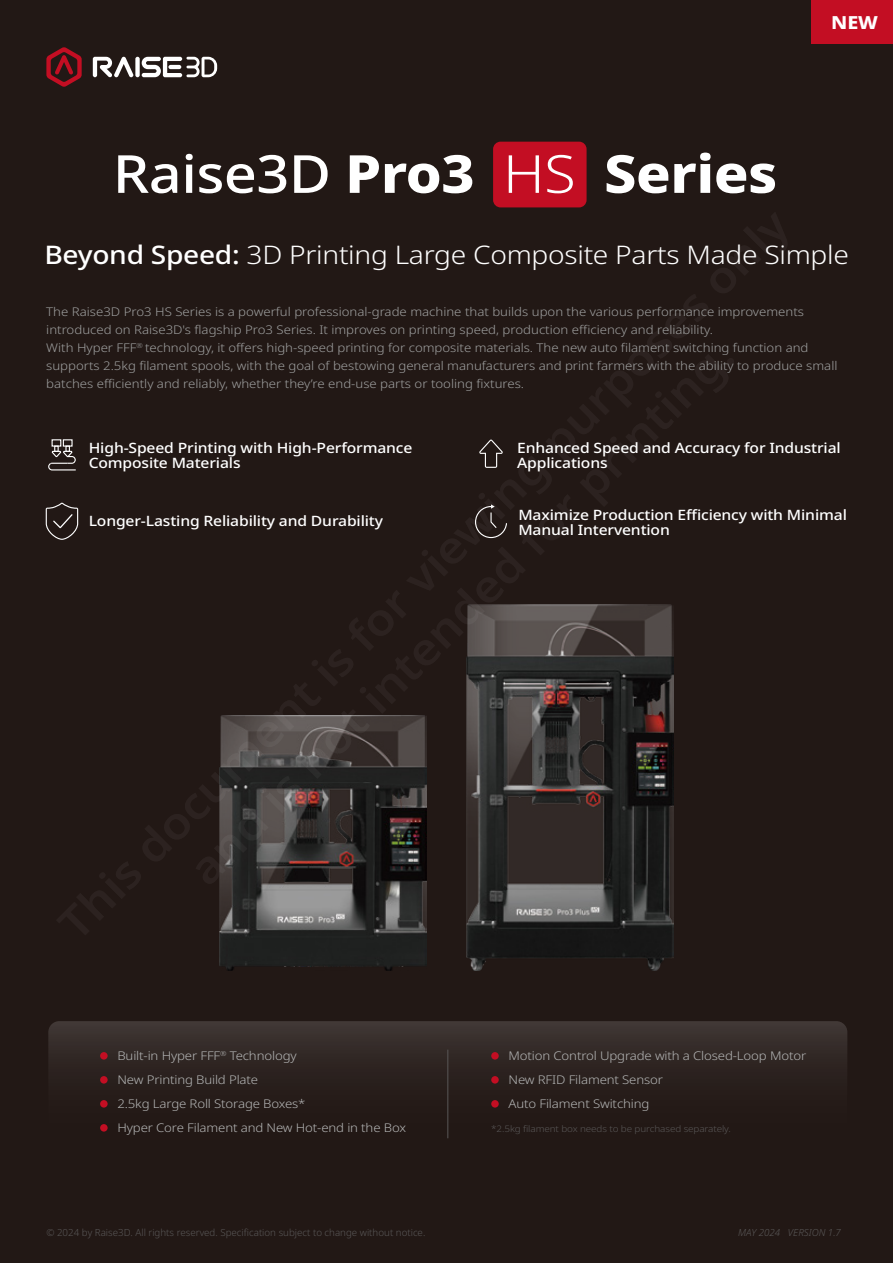
<style>
.page{position:relative;width:893px;height:1263px;background:#221815}
.page>*{position:absolute;margin:0;border:0;box-sizing:border-box;transform-origin:0 0}
.t1{font:800 52.5px "Noto Sans";letter-spacing:-.01em;color:#fff;scale:1.1 1}
.t2{font:300 25.65px "Noto Sans";letter-spacing:-.01em;color:#fff;scale:1.1 1}
.t3{font:800 18px "Noto Sans";color:#fff;scale:1.1 1}
.t4{font:500 14.25px/15px "Noto Sans";letter-spacing:-.01em;color:#fff;scale:1.1 1}
.t5{font:300 12px/18px "Noto Sans";color:#9fa0a0;scale:1.1 1}
.t6{font:300 12px/24px "Noto Sans";letter-spacing:-.01em;color:#b5b6b6;scale:1.1 1}
.t7{font:300 9.75px "Noto Sans";color:#595757}
.t8{font:italic 300 9.75px "Noto Sans";color:#595757}
.t9{font:300 9px "Noto Sans";letter-spacing:-.01em;color:#595757;scale:1.1 1}
.s1{font-weight:500}
.s2{font-weight:300}
</style>
<div class="page">
<svg style="left:48px;top:1021px;width:799px;height:118px"></svg>
<div style="left:493px;top:142px;width:94px;height:65px;background:#c30e23;border-radius:7px"></div>
<svg style="left:46px;top:47px;width:36px;height:40px"></svg>
<svg style="left:93px;top:57px;width:124px;height:20px"></svg>
<img style="left:467px;top:605px;width:207px;height:366px">
<img style="left:219px;top:715px;width:207px;height:256px">
<div style="left:63px;top:439px;width:10px;height:8px;border:1px solid #fff"></div>
<div style="left:52px;top:439px;width:9px;height:8px;border:1px solid #fff"></div>
<svg style="left:48px;top:445px;width:28px;height:25px"></svg>
<svg style="left:46px;top:503px;width:32px;height:37px"></svg>
<svg style="left:479px;top:440px;width:24px;height:28px"></svg>
<svg style="left:475px;top:504px;width:32px;height:34px"></svg>
<div style="left:100px;top:1052px;width:8px;height:7px;background:#c30e23;border-radius:50%"></div>
<div style="left:100px;top:1076px;width:8px;height:7px;background:#c30e23;border-radius:50%"></div>
<div style="left:100px;top:1100px;width:8px;height:7px;background:#c30e23;border-radius:50%"></div>
<div style="left:100px;top:1124px;width:8px;height:7px;background:#c30e23;border-radius:50%"></div>
<div style="left:491px;top:1052px;width:8px;height:7px;background:#c30e23;border-radius:50%"></div>
<div style="left:491px;top:1076px;width:8px;height:7px;background:#c30e23;border-radius:50%"></div>
<div style="left:491px;top:1100px;width:8px;height:7px;background:#c30e23;border-radius:50%"></div>
<hr style="left:448px;top:1050px;width:1px;height:88px;background:#595757">
<div style="left:812px;top:0;width:81px;height:44px;background:#c30e23"></div>
<h1 class="t1" style="left:113px;top:135px;width:606px"><span class="s1">Raise3D</span> Pro3 <span class="s2">HS</span> Series</h1>
<h3 class="t3" style="left:831px;top:9px;width:44px">NEW</h3>
<h2 class="t2" style="left:44px;top:237px;width:733px"><span class="s1">Beyond Speed:</span> 3D Printing Large Composite Parts Made Simple</h2>
<p class="t5" style="left:46px;top:303px;width:721px">The Raise3D Pro3 HS Series is a powerful professional-grade machine that builds upon the various performance improvements introduced on Raise3D's flagship Pro3 Series. It improves on printing speed, production efficiency and reliability.<br>With Hyper FFF<sup>®</sup> technology, it offers high-speed printing for composite materials. The new auto filament switching function and supports 2.5kg filament spools, with the goal of bestowing general manufacturers and print farmers with the ability to produce small batches efficiently and reliably, whether they’re end-use parts or tooling fixtures.</p>
<p class="t4" style="left:89px;top:440px;width:296px">High-Speed Printing with High-Performance<br>Composite Materials</p>
<p class="t4" style="left:89px;top:514px;width:269px">Longer-Lasting Reliability and Durability</p>
<p class="t4" style="left:517px;top:440px;width:296px">Enhanced Speed and Accuracy for Industrial<br>Applications</p>
<p class="t4" style="left:518px;top:507px;width:300px">Maximize Production Efficiency with Minimal<br>Manual Intervention</p>
<p class="t6" style="left:117px;top:1043px;width:264px">Built-in Hyper FFF<sup>®</sup> Technology<br>New Printing Build Plate<br>2.5kg Large Roll Storage Boxes*<br>Hyper Core Filament and New Hot-end in the Box</p>
<p class="t7" style="left:46px;top:1226px;width:380px">© 2024 by Raise3D. All rights reserved. Specification subject to change without notice.</p>
<p class="t6" style="left:508px;top:1043px;width:272px">Motion Control Upgrade with a Closed-Loop Motor<br>New RFID Filament Sensor<br>Auto Filament Switching</p>
<p class="t9" style="left:491px;top:1122px;width:219px">*2.5kg filament box needs to be purchased separately.</p>
<p class="t8" style="left:738px;top:1226px;width:104px">MAY 2024 VERSION 1.7</p>
</div>
